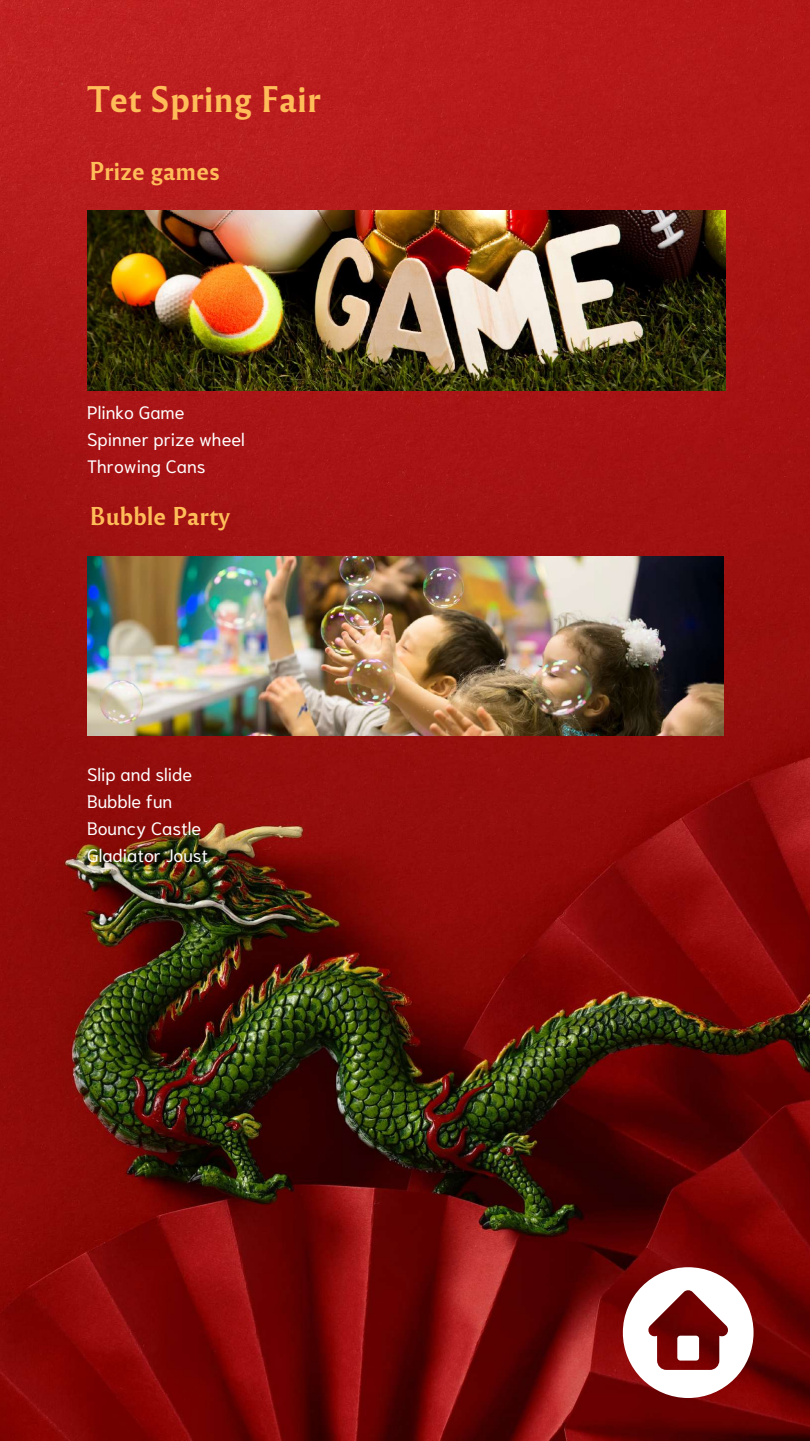
<style>
.page{position:relative;width:810px;height:1441px;background:#fff}
.page>*{position:absolute;margin:0;border:0;box-sizing:border-box;transform-origin:0 0}
.t1{font:34.5px "Reforma 1969 Negra";color:#ffbd59}
.t2{font:24px "Reforma 1969 Negra";color:#ffbd59}
.t3{font:18px/27px "Niramit";color:#fff}
</style>
<div class="page">
<img style="left:0;top:0;width:810px;height:1440px">
<img style="left:87px;top:211px;width:638px;height:179px">
<img style="left:87px;top:556px;width:636px;height:179px">
<svg style="left:623px;top:1266px;width:130px;height:131px"></svg>
<div style="left:677px;top:1335px;width:22px;height:25px;background:#fff;border-radius:3px"></div>
<h1 class="t1" style="left:87px;top:75px;width:235px">Tet Spring Fair</h1>
<h2 class="t2" style="left:89px;top:154px;width:132px">Prize games</h2>
<p class="t3" style="left:87px;top:397px;width:159px">Plinko Game<br>Spinner prize wheel<br>Throwing Cans</p>
<h2 class="t2" style="left:89px;top:498px;width:142px">Bubble Party</h2>
<p class="t3" style="left:87px;top:758px;width:123px">Slip and slide<br>Bubble fun<br>Bouncy Castle<br>Gladiator Joust</p>
</div>
